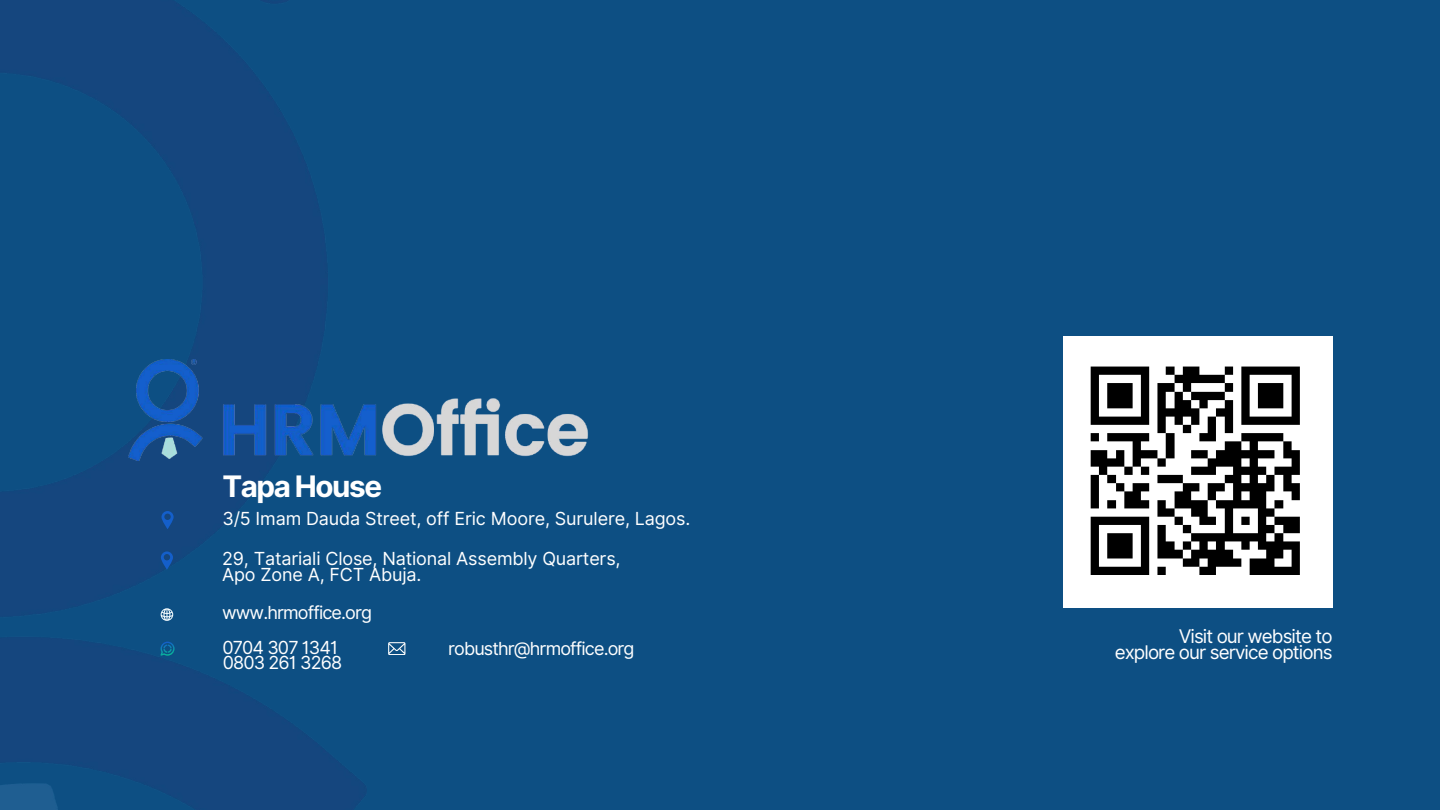
<style>
.page{position:relative;width:1440px;height:810px;background:#0d4f83}
.page>*{position:absolute;margin:0;border:0;box-sizing:border-box;transform-origin:0 0}
.t1{font:700 29.6px "Inter";letter-spacing:-.05em;color:#fff}
.t2{font:18.8px/16.5px "Inter";letter-spacing:-.05em;color:#fff;text-align:right}
.t3{font:18px/15.8px "Inter";letter-spacing:-.01em;color:#fff}
.t4{font:18px/35.1px "Inter";letter-spacing:-.05em;color:#fff}
</style>
<div class="page">
<img style="left:1064px;top:337px;width:268px;height:271px">
<img style="left:0;top:0;width:361px;height:810px">
<img style="left:222px;top:397px;width:366px;height:64px">
<img style="left:129px;top:359px;width:77px;height:102px">
<svg style="left:161px;top:511px;width:12px;height:18px"></svg>
<svg style="left:161px;top:608px;width:12px;height:13px"></svg>
<svg style="left:388px;top:642px;width:17px;height:13px"></svg>
<svg style="left:160px;top:642px;width:15px;height:14px"></svg>
<svg style="left:161px;top:551px;width:12px;height:19px"></svg>
<h1 class="t1" style="left:222px;top:469px;width:161px">Tapa House</h1>
<p class="t3" style="left:222px;top:511px;width:469px">3/5 Imam Dauda Street, off Eric Moore, Surulere, Lagos.</p>
<p class="t3" style="left:222px;top:551px;width:400px">29, Tatariali Close, National Assembly Quarters,<br>Apo Zone A, FCT Abuja.</p>
<p class="t4" style="left:222px;top:594px;width:152px">www.hrmoffice.org<br>0704 307 1341</p>
<p class="t4" style="left:223px;top:645px;width:121px">0803 261 3268</p>
<p class="t4" style="left:448px;top:631px;width:188px">robusthr@hrmoffice.org</p>
<p class="t2" style="left:1115px;top:628px;width:219px">Visit our website to explore our service options</p>
</div>
